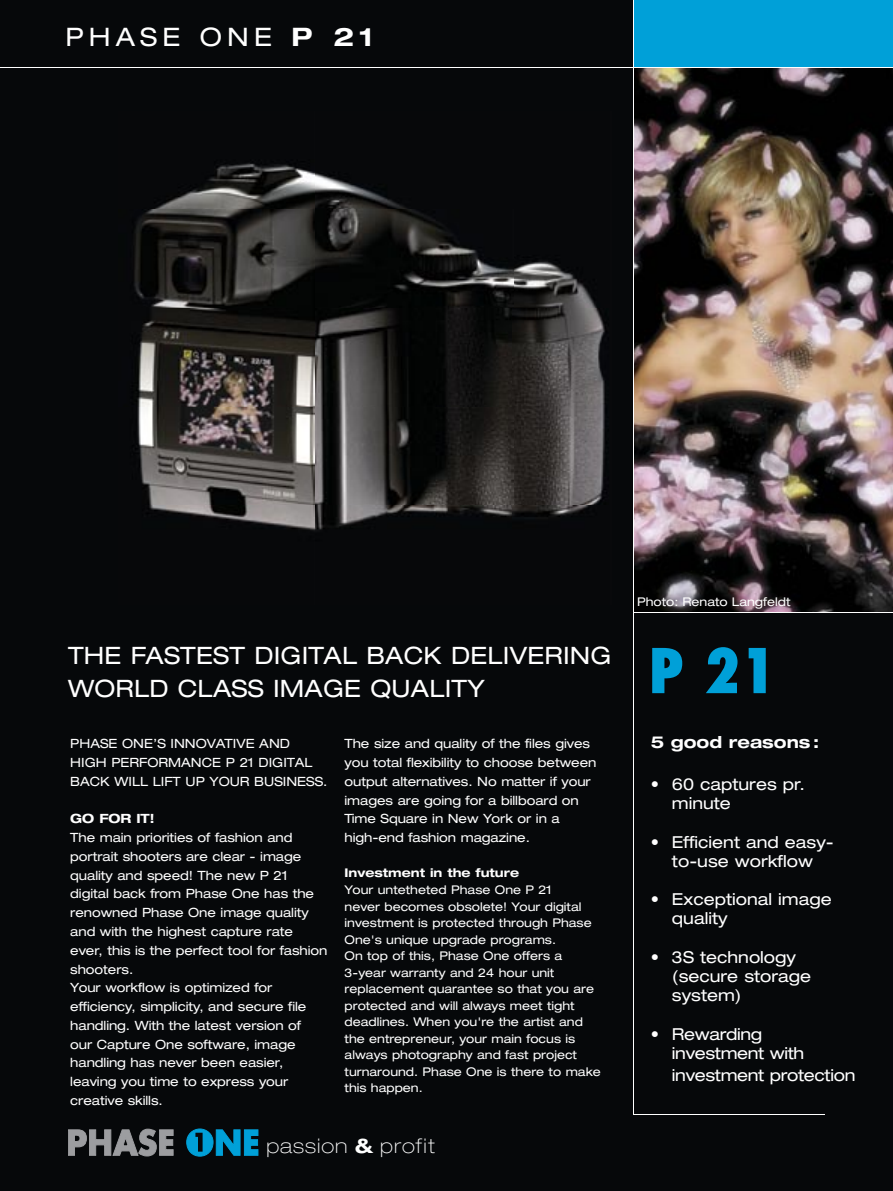
<style>
.page{position:relative;width:893px;height:1191px;background:#06080a}
.page>*{position:absolute;margin:0;border:0;box-sizing:border-box;transform-origin:0 0}
.t1{font:800 condensed 60px "Futura";color:#00a0d8}
.t2{font:expanded 25.5px "Helvetica Neue";letter-spacing:.2em;color:#fff}
.t3{font:expanded 24px/33px "Helvetica Neue";letter-spacing:.01em;color:#fff}
.t4{font:100 expanded 20.25px "Helvetica Neue";letter-spacing:.05em;color:#fff}
.t5{font:expanded 16.5px/19.2px "Helvetica Neue";color:#fff}
.t6{font:expanded 16.5px/19.2px "Helvetica Neue";letter-spacing:-.02em;color:#fff}
.t7{font:700 expanded 16.5px "Helvetica Neue";color:#fff}
.t8{font:expanded 12.75px/18.8px "Helvetica Neue";letter-spacing:-.005em;color:#fff}
.t9{font:700 expanded 12.75px "Helvetica Neue";letter-spacing:-.005em;color:#fff}
.t10{font:expanded 12px/16.5px "Helvetica Neue";color:#fff}
.t11{font:700 expanded 12px "Helvetica Neue";color:#fff}
.s1{font-weight:700}
</style>
<div class="page">
<hr style="left:634px;top:1114px;width:191px;height:1px;background:#fff">
<div style="left:633px;top:0;width:260px;height:68px;background:#00a0d8"></div>
<svg style="left:68px;top:1128px;width:105px;height:28px"></svg>
<svg style="left:187px;top:1129px;width:71px;height:27px"></svg>
<div style="left:186px;top:1128px;width:27px;height:28px;border:1px solid #00a0d8;border-radius:50%"></div>
<img style="left:634px;top:68px;width:259px;height:544px">
<hr style="left:0;top:67px;width:893px;height:1px;background:#fff">
<hr style="left:633px;top:0;width:1px;height:1114px;background:#fff">
<hr style="left:634px;top:612px;width:259px;height:1px;background:#fff">
<img style="left:134px;top:163px;width:471px;height:368px">
<h2 class="t2" style="left:65px;top:21px;width:309px">PHASE ONE <span class="s1">P 21</span></h2>
<p class="t10" style="left:637px;top:594px;width:155px">Photo: Renato Langfeldt</p>
<h3 class="t3" style="left:68px;top:638px;width:545px">THE FASTEST DIGITAL BACK DELIVERING<br>WORLD CLASS IMAGE QUALITY</h3>
<h1 class="t1" style="left:649px;top:632px;width:129px">P 21</h1>
<p class="t8" style="left:70px;top:734px;width:259px">PHASE ONE’S INNOVATIVE AND<br>HIGH PERFORMANCE P 21 DIGITAL<br>BACK WILL LIFT UP YOUR BUSINESS.</p>
<p class="t9" style="left:70px;top:811px;width:86px">GO FOR IT!</p>
<p class="t8" style="left:70px;top:828px;width:259px">The main priorities of fashion and portrait shooters are clear - image quality and speed! The new P 21 digital back from Phase One has the renowned Phase One image quality and with the highest capture rate ever, this is the perfect tool for fashion shooters.<br>Your workflow is optimized for efficiency, simplicity, and secure file handling. With the latest version of<br>our Capture One software, image handling has never been easier, leaving you time to express your creative skills.</p>
<p class="t8" style="left:345px;top:734px;width:253px">The size and quality of the files gives you total flexibility to choose between output alternatives. No matter if your images are going for a billboard on Time Square in New York or in a high-end fashion magazine.</p>
<p class="t11" style="left:345px;top:865px;width:176px">Investment in the future</p>
<p class="t10" style="left:345px;top:881px;width:258px">Your untetheted Phase One P 21<br>never becomes obsolete! Your digital investment is protected through Phase One's unique upgrade programs.<br>On top of this, Phase One offers a 3-year warranty and 24 hour unit replacement quarantee so that you are protected and will always meet tight deadlines. When you're the artist and the entrepreneur, your main focus is always photography and fast project turnaround. Phase One is there to make this happen.</p>
<h3 class="t4" style="left:267px;top:1133px;width:170px">passion <span class="s1">&amp;</span> profit</h3>
<p class="t7" style="left:651px;top:732px;width:170px">5 good reasons :</p>
<p class="t5" style="left:672px;top:774px;width:135px;text-indent:-21px">• 60 captures pr. minute</p>
<p class="t5" style="left:651px;top:831px;width:185px;text-align:center">• Efficient and easy&shy;to-use workflow</p>
<p class="t5" style="left:672px;top:889px;width:161px;text-indent:-21px">• Exceptional image quality</p>
<p class="t5" style="left:672px;top:947px;width:141px;text-indent:-21px">• 3S technology (secure storage system)</p>
<p class="t6" style="left:672px;top:1023px;width:134px;text-indent:-21px">• Rewarding investment with</p>
<p class="t6" style="left:672px;top:1065px;width:185px">investment protection</p>
</div>
